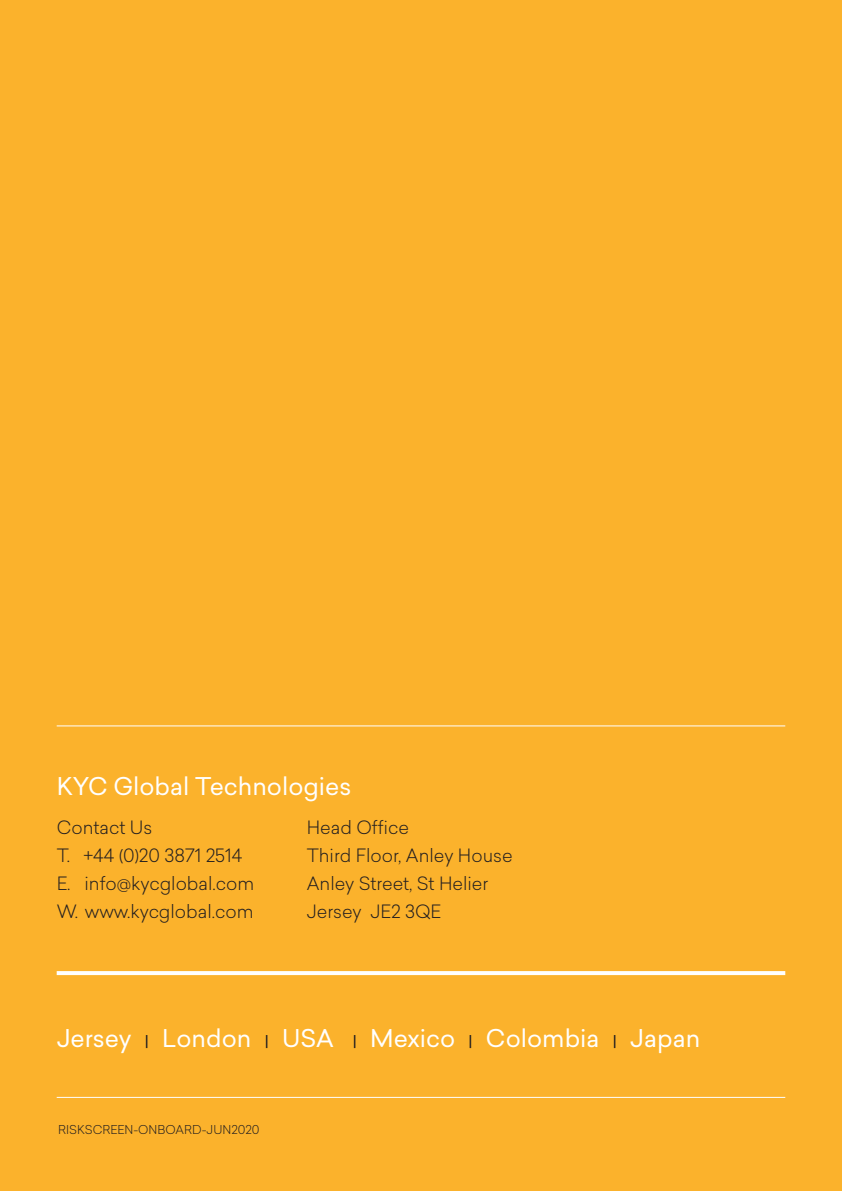
<style>
.page{position:relative;width:842px;height:1191px;background:#fbb22c}
.page>*{position:absolute;margin:0;border:0;box-sizing:border-box;transform-origin:0 0}
.t1{font:24px "Sailec";color:#fff}
.t2{font:300 18px "Sailec";color:#231f20}
.t3{font:300 12px "Sailec";color:#231f20}
.s1{font-size:16px;color:#231f20}
</style>
<div class="page">
<hr style="left:57px;top:1096px;width:728px;height:1px;background:#fff">
<hr style="left:57px;top:725px;width:728px;height:1px;background:#fff">
<svg style="left:57px;top:971px;width:728px;height:4px;background:#fefdfa"></svg>
<h1 class="t1" style="left:57px;top:769px;width:296px">KYC Global Technologies</h1>
<p class="t2" style="left:57px;top:815px;width:97px">Contact Us</p>
<p class="t2" style="left:307px;top:815px;width:104px">Head Office</p>
<p class="t2" style="left:57px;top:843px;width:187px">T. +44 (0)20 3871 2514</p>
<p class="t2" style="left:307px;top:843px;width:207px">Third Floor, Anley House</p>
<p class="t2" style="left:57px;top:871px;width:199px">E. info@kycglobal.com</p>
<p class="t2" style="left:307px;top:871px;width:183px">Anley Street, St Helier</p>
<p class="t2" style="left:57px;top:899px;width:198px">W. www.kycglobal.com</p>
<p class="t2" style="left:307px;top:899px;width:136px">Jersey JE2 3QE</p>
<h1 class="t1" style="left:57px;top:1021px;width:645px">Jersey <span class="s1">|</span> London <span class="s1">|</span> USA <span class="s1">|</span> Mexico <span class="s1">|</span> Colombia <span class="s1">|</span> Japan</h1>
<p class="t3" style="left:58px;top:1121px;width:203px">RISKSCREEN-ONBOARD-JUN2020</p>
</div>
